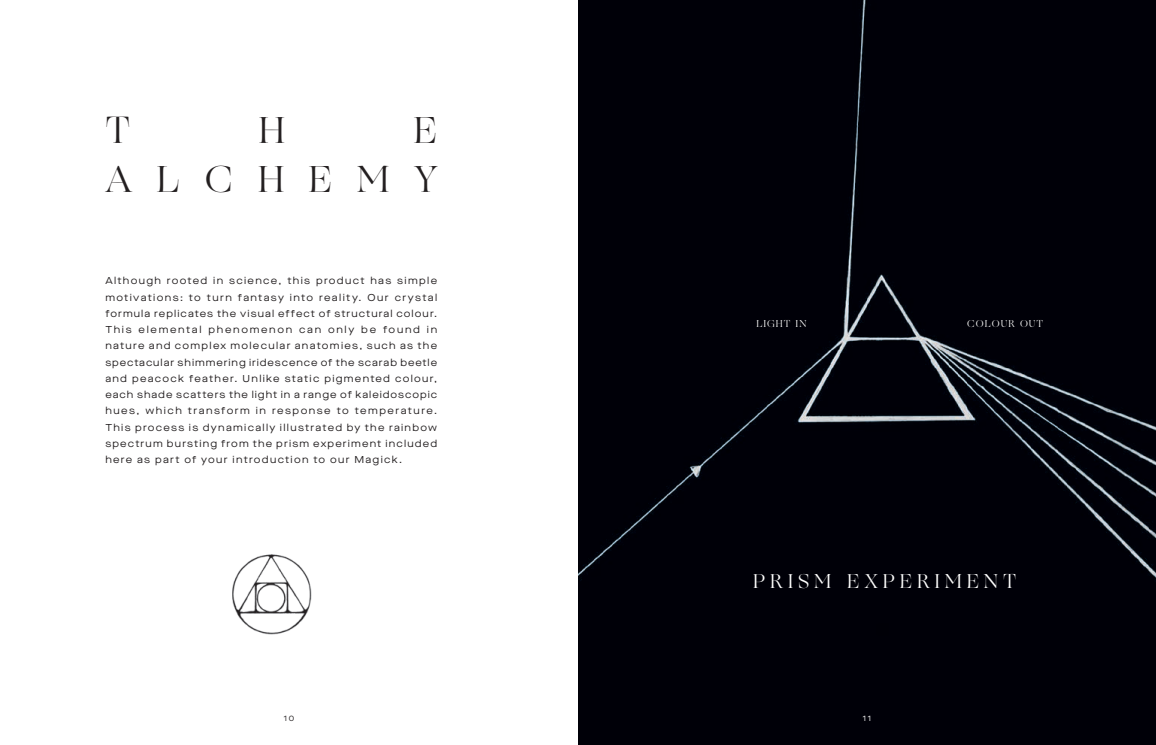
<style>
.page{position:relative;width:1156px;height:745px;background:#fff}
.page>*{position:absolute;margin:0;border:0;box-sizing:border-box;transform-origin:0 0}
.t1{font:37.5px/49px "Ogg";letter-spacing:.66em;color:#231f20;text-align:right}
.t2{font:20px "Ogg";letter-spacing:.235em;color:#fff}
.t3{font:10px/16.2px "Maison Neue Extended";letter-spacing:.125em;color:#231f20;text-align:justify}
.t4{font:10px "Ogg";letter-spacing:.1em;color:#fff}
.t5{font:7.5px "Maison Neue Extended";color:#231f20}
.t6{font:7.5px "Maison Neue Extended";color:#fff}
</style>
<div class="page">
<div style="left:578px;top:0;width:577px;height:744px;background:#000008"></div>
<img style="left:232px;top:554px;width:80px;height:81px">
<h1 class="t1" style="left:105px;top:105px;width:26px">T</h1>
<h1 class="t1" style="left:259px;top:105px;width:28px">H</h1>
<h1 class="t1" style="left:105px;top:105px;width:333px">E<br>ALCHEMY</h1>
<p class="t3" style="left:105px;top:272px;width:333px">Although rooted in science, this product has simple motivations: to turn fantasy into reality. Our crystal formula replicates the visual effect of structural colour.<br>This elemental phenomenon can only be found in nature and complex molecular anatomies, such as the spectacular shimmering iridescence of the scarab beetle and peacock feather. Unlike static pigmented colour, each shade scatters the light in a range of kaleidoscopic hues, which transform in response to temperature.<br>This process is dynamically illustrated by the rainbow spectrum bursting from the prism experiment included here as part of your introduction to our Magick.</p>
<p class="t4" style="left:756px;top:316px;width:52px">LIGHT IN</p>
<p class="t4" style="left:966px;top:316px;width:77px">COLOUR OUT</p>
<h2 class="t2" style="left:753px;top:567px;width:264px">PRISM EXPERIMENT</h2>
<p class="t5" style="left:283px;top:713px;width:12px">1 0</p>
<p class="t6" style="left:862px;top:713px;width:10px">1 1</p>
</div>
